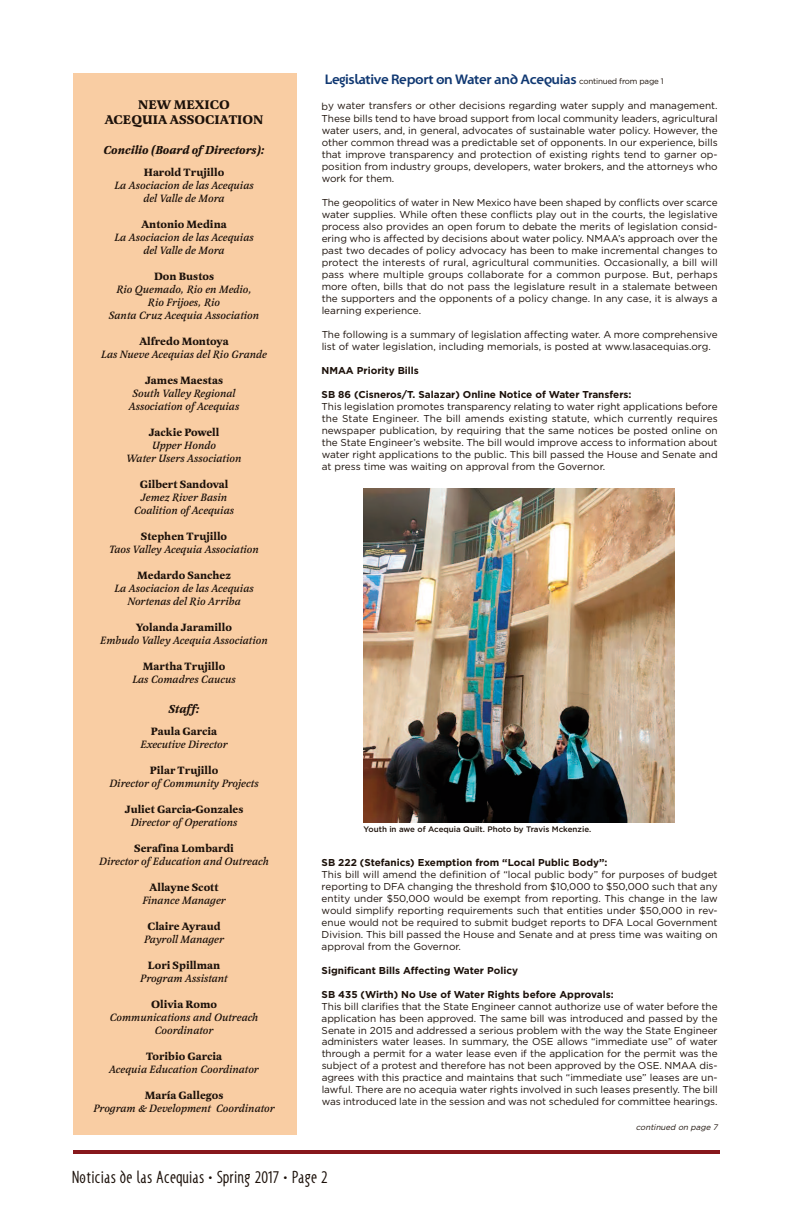
<style>
.page{position:relative;width:792px;height:1224px;background:#fff}
.page>*{position:absolute;margin:0;border:0;box-sizing:border-box;transform-origin:0 0}
.t1{font:condensed 18px "Santana";letter-spacing:.05em;color:#1c110a}
.t2{font:700 14px "Santana";letter-spacing:-.025em;color:#103872}
.t3{font:700 13px/15px "Latienne T";color:#1c110a;text-align:center}
.t4{font:italic 700 12px "Latienne T";color:#1c110a}
.t5{font:italic 500 11px/13px "Latienne T";color:#1c110a;text-align:center}
.t6{font:700 11px "Latienne T";color:#1c110a}
.t7{font:10px/12px "Gotham";color:#1c110a;text-align:justify}
.t8{font:700 10px "Gotham";color:#1c110a}
.t9{font:500 8px "Gotham";color:#1c110a}
.t10{font:italic 8px "Gotham";color:#1c110a}
.s1{font-family:"Gotham";font-weight:400;font-size:8px;color:#1c110a}
</style>
<div class="page">
<div style="left:73px;top:73px;width:224px;height:1061px;background:#f9cda3"></div>
<hr style="left:73px;top:1150px;width:647px;height:4px;background:#87181c">
<img style="left:364px;top:488px;width:310px;height:334px">
<h3 class="t3" style="left:105px;top:97px;width:160px">NEW MEXICO<br>ACEQUIA ASSOCIATION</h3>
<p class="t4" style="left:103px;top:142px;width:163px">Concilio (Board of Directors):</p>
<p class="t6" style="left:144px;top:165px;width:82px">Harold Trujillo</p>
<p class="t5" style="left:114px;top:178px;width:141px">La Asociacion de las Acequias del Valle de Mora</p>
<p class="t6" style="left:141px;top:217px;width:87px">Antonio Medina</p>
<p class="t5" style="left:114px;top:230px;width:141px">La Asociacion de las Acequias del Valle de Mora</p>
<p class="t6" style="left:154px;top:269px;width:61px">Don Bustos</p>
<p class="t5" style="left:109px;top:282px;width:152px">Rio Quemado, Rio en Medio,<br>Rio Frijoes, Rio<br>Santa Cruz Acequia Association</p>
<p class="t6" style="left:139px;top:334px;width:91px">Alfredo Montoya</p>
<p class="t5" style="left:101px;top:347px;width:167px">Las Nueve Acequias del Rio Grande</p>
<p class="t6" style="left:145px;top:373px;width:80px">James Maestas</p>
<p class="t5" style="left:129px;top:386px;width:112px">South Valley Regional<br>Association of Acequias</p>
<p class="t6" style="left:149px;top:425px;width:72px">Jackie Powell</p>
<p class="t5" style="left:127px;top:438px;width:116px">Upper Hondo<br>Water Users Association</p>
<p class="t6" style="left:140px;top:477px;width:90px">Gilbert Sandoval</p>
<p class="t5" style="left:134px;top:490px;width:102px">Jemez River Basin<br>Coalition of Acequias</p>
<p class="t6" style="left:141px;top:529px;width:88px">Stephen Trujillo</p>
<p class="t5" style="left:109px;top:542px;width:151px">Taos Valley Acequia Association</p>
<p class="t6" style="left:137px;top:568px;width:95px">Medardo Sanchez</p>
<p class="t5" style="left:114px;top:581px;width:141px">La Asociacion de las Acequias<br>Nortenas del Rio Arriba</p>
<p class="t6" style="left:136px;top:620px;width:97px">Yolanda Jaramillo</p>
<p class="t5" style="left:100px;top:633px;width:169px">Embudo Valley Acequia Association</p>
<p class="t6" style="left:143px;top:659px;width:84px">Martha Trujillo</p>
<p class="t5" style="left:132px;top:672px;width:105px">Las Comadres Caucus</p>
<p class="t4" style="left:169px;top:701px;width:33px">Staff:</p>
<p class="t6" style="left:151px;top:724px;width:68px">Paula Garcia</p>
<p class="t5" style="left:140px;top:737px;width:89px">Executive Director</p>
<p class="t6" style="left:150px;top:763px;width:70px">Pilar Trujillo</p>
<p class="t5" style="left:109px;top:776px;width:151px">Director of Community Projects</p>
<p class="t6" style="left:125px;top:802px;width:120px">Juliet Garcia-Gonzales</p>
<p class="t5" style="left:131px;top:815px;width:108px">Director of Operations</p>
<p class="t6" style="left:134px;top:841px;width:101px">Serafina Lombardi</p>
<p class="t5" style="left:99px;top:854px;width:171px">Director of Education and Outreach</p>
<p class="t6" style="left:150px;top:880px;width:70px">Allayne Scott</p>
<p class="t5" style="left:142px;top:893px;width:85px">Finance Manager</p>
<p class="t6" style="left:147px;top:919px;width:75px">Claire Ayraud</p>
<p class="t5" style="left:144px;top:932px;width:81px">Payroll Manager</p>
<p class="t6" style="left:148px;top:958px;width:74px">Lori Spillman</p>
<p class="t5" style="left:140px;top:971px;width:89px">Program Assistant</p>
<p class="t6" style="left:151px;top:997px;width:67px">Olivia Romo</p>
<p class="t5" style="left:110px;top:1010px;width:150px">Communications and Outreach<br>Coordinator</p>
<p class="t6" style="left:146px;top:1049px;width:78px">Toribio Garcia</p>
<p class="t5" style="left:109px;top:1062px;width:151px">Acequia Education Coordinator</p>
<p class="t6" style="left:145px;top:1088px;width:80px">María Gallegos</p>
<p class="t5" style="left:93px;top:1101px;width:183px">Program &amp; Development Coordinator</p>
<h2 class="t2" style="left:325px;top:71px;width:340px">Legislative Report on Water and Acequias <span class="s1">continued from page 1</span></h2>
<p class="t7" style="left:322px;top:101px;width:398px">by water transfers or other decisions regarding water supply and management.<br>These bills tend to have broad support from local community leaders, agricultural water users, and, in general, advocates of sustainable water policy. However, the other common thread was a predictable set of opponents. In our experience, bills that improve transparency and protection of existing rights tend to garner op&shy;position from industry groups, developers, water brokers, and the attorneys who work for them.</p>
<p class="t7" style="left:322px;top:197px;width:398px">The geopolitics of water in New Mexico have been shaped by conflicts over scarce water supplies. While often these conflicts play out in the courts, the legislative process also provides an open forum to debate the merits of legislation consid&shy;ering who is affected by decisions about water policy. NMAA’s approach over the past two decades of policy advocacy has been to make incremental changes to protect the interests of rural, agricultural communities. Occasionally, a bill will pass where multiple groups collaborate for a common purpose. But, perhaps more often, bills that do not pass the legislature result in a stalemate between the supporters and the opponents of a policy change. In any case, it is always a learning experience.</p>
<p class="t7" style="left:322px;top:329px;width:398px">The following is a summary of legislation affecting water. A more comprehensive list of water legislation, including memorials, is posted at www.lasacequias.org.</p>
<p class="t8" style="left:322px;top:367px;width:99px">NMAA Priority Bills</p>
<p class="t8" style="left:322px;top:391px;width:311px">SB 86 (Cisneros/T. Salazar) Online Notice of Water Transfers:</p>
<p class="t7" style="left:322px;top:401px;width:398px">This legislation promotes transparency relating to water right applications before the State Engineer. The bill amends existing statute, which currently requires newspaper publication, by requiring that the same notices be posted online on the State Engineer’s website. The bill would improve access to information about water right applications to the public. This bill passed the House and Senate and at press time was waiting on approval from the Governor.</p>
<p class="t9" style="left:364px;top:827px;width:229px">Youth in awe of Acequia Quilt. Photo by Travis Mckenzie.</p>
<p class="t8" style="left:322px;top:859px;width:287px">SB 222 (Stefanics) Exemption from “Local Public Body”:</p>
<p class="t7" style="left:322px;top:869px;width:398px">This bill will amend the definition of “local public body” for purposes of budget reporting to DFA changing the threshold from $10,000 to $50,000 such that any entity under $50,000 would be exempt from reporting. This change in the law would simplify reporting requirements such that entities under $50,000 in rev&shy;enue would not be required to submit budget reports to DFA Local Government Division. This bill passed the House and Senate and at press time was waiting on approval from the Governor.</p>
<p class="t8" style="left:322px;top:967px;width:198px">Significant Bills Affecting Water Policy</p>
<p class="t8" style="left:322px;top:991px;width:294px">SB 435 (Wirth) No Use of Water Rights before Approvals:</p>
<p class="t7" style="left:322px;top:1001px;width:398px">This bill clarifies that the State Engineer cannot authorize use of water before the application has been approved. The same bill was introduced and passed by the Senate in 2015 and addressed a serious problem with the way the State Engineer administers water leases. In summary, the OSE allows “immediate use” of water through a permit for a water lease even if the application for the permit was the subject of a protest and therefore has not been approved by the OSE. NMAA dis&shy;agrees with this practice and maintains that such “immediate use” leases are un&shy;lawful. There are no acequia water rights involved in such leases presently. The bill was introduced late in the session and was not scheduled for committee hearings.</p>
<p class="t10" style="left:636px;top:1125px;width:85px">continued on page 7</p>
<h1 class="t1" style="left:72px;top:1168px;width:257px">Noticias de las Acequias • Spring 2017 • Page 2</h1>
</div>
